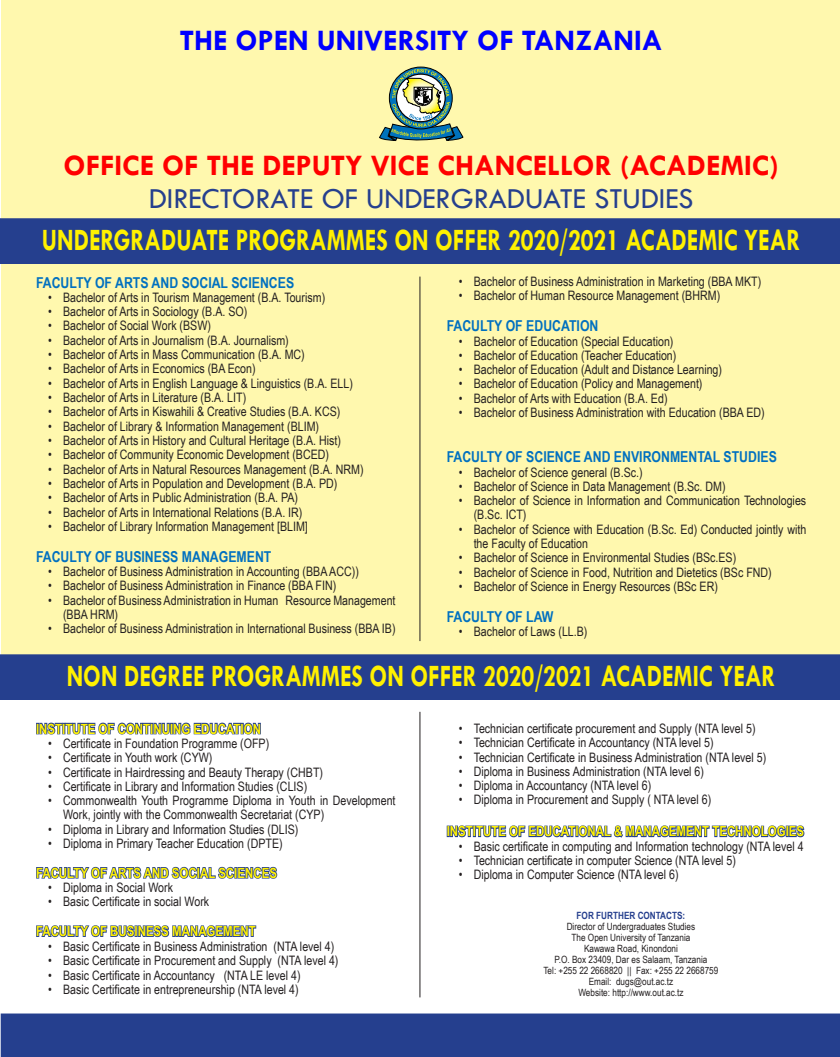
<style>
.page{position:relative;width:840px;height:1057px;background:#fff}
.page>*{position:absolute;margin:0;border:0;box-sizing:border-box;transform-origin:0 0}
.t1{font:700 31.4px "Tw Cen";color:#fff101;scale:.77 1}
.t2{font:700 30px "Tw Cen";color:#f00}
.t3{font:30px "Tw Cen";color:#253f8e}
.t4{font:700 30px "Tw Cen";color:#00f}
.t5{font:700 15px "Arial Narrow";color:#0070c0}
.t6{font:700 14px "Arial Narrow";color:#fff101}
.t7{font:13px/14.3px "Arial Narrow";color:#231f20}
.t8{font:10px "Arial Narrow";color:#231f20}
.t9{font:700 10px "Arial Narrow";color:#253f8e}
</style>
<div class="page">
<div style="left:1px;top:0;width:839px;height:698px;background:#fff8ae"></div>
<div style="left:0;top:654px;width:840px;height:45px;background:#253f8e"></div>
<div style="left:1px;top:1013px;width:839px;height:43px;background:#253f8e"></div>
<div style="left:0;top:218px;width:840px;height:45px;background:#253f8e"></div>
<svg style="left:379px;top:67px;width:84px;height:73px"></svg>
<svg style="left:36px;top:722px;width:225px;height:13px"></svg>
<svg style="left:36px;top:866px;width:242px;height:13px"></svg>
<svg style="left:36px;top:925px;width:221px;height:13px"></svg>
<div style="left:446px;top:825px;width:4px;height:11px;border:2px solid #253f8e"></div>
<svg style="left:449px;top:825px;width:356px;height:13px"></svg>
<hr style="left:419px;top:711px;width:1px;height:285px;background:#231f20">
<hr style="left:419px;top:276px;width:1px;height:364px;background:#231f20">
<p class="t4" style="left:180px;top:22px;width:484px">THE OPEN UNIVERSITY OF TANZANIA</p>
<p class="t2" style="left:63px;top:147px;width:717px">OFFICE OF THE DEPUTY VICE CHANCELLOR (ACADEMIC)</p>
<p class="t3" style="left:149px;top:180px;width:546px">DIRECTORATE OF UNDERGRADUATE STUDIES</p>
<p class="t1" style="left:42px;top:221px;width:986px">UNDERGRADUATE PROGRAMMES ON OFFER 2020/2021 ACADEMIC YEAR</p>
<p class="t7" style="left:458px;top:274px;width:304px">• Bachelor of Business Administration in Marketing (BBA MKT)</p>
<p class="t7" style="left:458px;top:288px;width:263px">• Bachelor of Human Resource Management (BHRM)</p>
<p class="t5" style="left:446px;top:314px;width:153px">FACULTY OF EDUCATION</p>
<p class="t7" style="left:458px;top:333px;width:216px">• Bachelor of Education (Special Education)</p>
<p class="t7" style="left:458px;top:347px;width:219px">• Bachelor of Education (Teacher Education)</p>
<p class="t7" style="left:458px;top:362px;width:265px">• Bachelor of Education (Adult and Distance Learning)</p>
<p class="t7" style="left:458px;top:376px;width:245px">• Bachelor of Education (Policy and Management)</p>
<p class="t7" style="left:458px;top:390px;width:210px">• Bachelor of Arts with Education (B.A. Ed)</p>
<p class="t7" style="left:458px;top:404px;width:307px">• Bachelor of Business Administration with Education (BBA ED)</p>
<p class="t5" style="left:446px;top:445px;width:332px">FACULTY OF SCIENCE AND ENVIRONMENTAL STUDIES</p>
<p class="t7" style="left:458px;top:464px;width:185px">• Bachelor of Science general (B.Sc.)</p>
<p class="t7" style="left:458px;top:478px;width:268px">• Bachelor of Science in Data Management (B.Sc. DM)</p>
<p class="t7" style="left:473px;top:492px;width:334px;text-indent:-15px">• Bachelor of Science in Information and Communication Technologies (B.Sc. ICT)</p>
<p class="t7" style="left:473px;top:521px;width:334px;text-indent:-15px">• Bachelor of Science with Education (B.Sc. Ed) Conducted jointly with the Faculty of Education</p>
<p class="t7" style="left:458px;top:550px;width:279px">• Bachelor of Science in Environmental Studies (BSc.ES)</p>
<p class="t7" style="left:458px;top:564px;width:315px">• Bachelor of Science in Food, Nutrition and Dietetics (BSc FND)</p>
<p class="t7" style="left:458px;top:578px;width:261px">• Bachelor of Science in Energy Resources (BSc ER)</p>
<p class="t5" style="left:446px;top:605px;width:108px">FACULTY OF LAW</p>
<p class="t7" style="left:458px;top:623px;width:130px">• Bachelor of Laws (LL.B)</p>
<p class="t5" style="left:36px;top:271px;width:260px">FACULTY OF ARTS AND SOCIAL SCIENCES</p>
<p class="t7" style="left:48px;top:289px;width:279px">• Bachelor of Arts in Tourism Management (B.A. Tourism)</p>
<p class="t7" style="left:48px;top:304px;width:201px">• Bachelor of Arts in Sociology (B.A. SO)</p>
<p class="t7" style="left:48px;top:318px;width:164px">• Bachelor of Social Work (BSW)</p>
<p class="t7" style="left:48px;top:332px;width:242px">• Bachelor of Arts in Journalism (B.A. Journalism)</p>
<p class="t7" style="left:48px;top:347px;width:258px">• Bachelor of Arts in Mass Communication (B.A. MC)</p>
<p class="t7" style="left:48px;top:361px;width:209px">• Bachelor of Arts in Economics (BA Econ)</p>
<p class="t7" style="left:48px;top:375px;width:306px">• Bachelor of Arts in English Language &amp; Linguistics (B.A. ELL)</p>
<p class="t7" style="left:48px;top:389px;width:200px">• Bachelor of Arts in Literature (B.A. LIT)</p>
<p class="t7" style="left:48px;top:404px;width:294px">• Bachelor of Arts in Kiswahili &amp; Creative Studies (B.A. KCS)</p>
<p class="t7" style="left:48px;top:418px;width:272px">• Bachelor of Library &amp; Information Management (BLIM)</p>
<p class="t7" style="left:48px;top:432px;width:294px">• Bachelor of Arts in History and Cultural Heritage (B.A. Hist)</p>
<p class="t7" style="left:48px;top:447px;width:282px">• Bachelor of Community Economic Development (BCED)</p>
<p class="t7" style="left:48px;top:461px;width:317px">• Bachelor of Arts in Natural Resources Management (B.A. NRM)</p>
<p class="t7" style="left:48px;top:475px;width:291px">• Bachelor of Arts in Population and Development (B.A. PD)</p>
<p class="t7" style="left:48px;top:490px;width:252px">• Bachelor of Arts in Public Administration (B.A. PA)</p>
<p class="t7" style="left:48px;top:504px;width:256px">• Bachelor of Arts in International Relations (B.A. IR)</p>
<p class="t7" style="left:48px;top:518px;width:261px">• Bachelor of Library Information Management [BLIM]</p>
<p class="t5" style="left:36px;top:545px;width:237px">FACULTY OF BUSINESS MANAGEMENT</p>
<p class="t7" style="left:48px;top:563px;width:312px">• Bachelor of Business Administration in Accounting (BBA ACC))</p>
<p class="t7" style="left:48px;top:578px;width:290px">• Bachelor of Business Administration in Finance (BBA FIN)</p>
<p class="t7" style="left:63px;top:592px;width:334px;text-indent:-15px">• Bachelor of Business Administration in Human Resource Management (BBA HRM)</p>
<p class="t7" style="left:48px;top:620px;width:349px">• Bachelor of Business Administration in International Business (BBA IB)</p>
<p class="t1" style="left:67px;top:656px;width:922px">NON DEGREE PROGRAMMES ON OFFER 2020/2021 ACADEMIC YEAR</p>
<p class="t7" style="left:458px;top:720px;width:298px">• Technician certificate procurement and Supply (NTA level 5)</p>
<p class="t7" style="left:458px;top:734px;width:256px">• Technician Certificate in Accountancy (NTA level 5)</p>
<p class="t7" style="left:458px;top:749px;width:309px">• Technician Certificate in Business Administration (NTA level 5)</p>
<p class="t7" style="left:458px;top:763px;width:247px">• Diploma in Business Administration (NTA level 6)</p>
<p class="t7" style="left:458px;top:777px;width:194px">• Diploma in Accountancy (NTA level 6)</p>
<p class="t7" style="left:458px;top:791px;width:254px">• Diploma in Procurement and Supply ( NTA level 6)</p>
<p class="t6" style="left:446px;top:820px;width:359px">INSTITUTE OF EDUCATIONAL &amp; MANAGEMENT TECHNOLOGIES</p>
<p class="t7" style="left:458px;top:838px;width:346px">• Basic certificate in computing and Information technology (NTA level 4</p>
<p class="t7" style="left:458px;top:852px;width:279px">• Technician certificate in computer Science (NTA level 5)</p>
<p class="t7" style="left:458px;top:866px;width:221px">• Diploma in Computer Science (NTA level 6)</p>
<p class="t9" style="left:576px;top:907px;width:110px">FOR FURTHER CONTACTS:</p>
<p class="t8" style="left:566px;top:918px;width:130px">Director of Undergraduates Studies</p>
<p class="t8" style="left:571px;top:929px;width:120px">The Open University of Tanzania</p>
<p class="t8" style="left:584px;top:940px;width:95px">Kawawa Road, Kinondoni</p>
<p class="t8" style="left:554px;top:951px;width:154px">P.O. Box 23409, Dar es Salaam, Tanzania</p>
<p class="t8" style="left:543px;top:962px;width:176px">Tel: +255 22 2668820 || Fax: +255 22 2668759</p>
<p class="t8" style="left:588px;top:973px;width:86px">Email: dugs@out.ac.tz</p>
<p class="t8" style="left:578px;top:984px;width:107px">Website: http://www.out.ac.tz</p>
<p class="t6" style="left:36px;top:717px;width:226px">INSTITUTE OF CONTINUING EDUCATION</p>
<p class="t7" style="left:48px;top:735px;width:223px">• Certificate in Foundation Programme (OFP)</p>
<p class="t7" style="left:48px;top:749px;width:166px">• Certificate in Youth work (CYW)</p>
<p class="t7" style="left:48px;top:764px;width:276px">• Certificate in Hairdressing and Beauty Therapy (CHBT)</p>
<p class="t7" style="left:48px;top:778px;width:261px">• Certificate in Library and Information Studies (CLIS)</p>
<p class="t7" style="left:63px;top:792px;width:334px;text-indent:-15px">• Commonwealth Youth Programme Diploma in Youth in Development<br>Work, jointly with the Commonwealth Secretariat (CYP)</p>
<p class="t7" style="left:48px;top:821px;width:252px">• Diploma in Library and Information Studies (DLIS)</p>
<p class="t7" style="left:48px;top:835px;width:236px">• Diploma in Primary Teacher Education (DPTE)</p>
<p class="t6" style="left:36px;top:861px;width:242px">FACULTY OF ARTS AND SOCIAL SCIENCES</p>
<p class="t7" style="left:48px;top:879px;width:127px">• Diploma in Social Work</p>
<p class="t7" style="left:48px;top:893px;width:163px">• Basic Certificate in social Work</p>
<p class="t6" style="left:36px;top:920px;width:221px">FACULTY OF BUSINESS MANAGEMENT</p>
<p class="t7" style="left:48px;top:937px;width:288px">• Basic Certificate in Business Administration (NTA level 4)</p>
<p class="t7" style="left:48px;top:952px;width:292px">• Basic Certificate in Procurement and Supply (NTA level 4)</p>
<p class="t7" style="left:48px;top:967px;width:254px">• Basic Certificate in Accountancy (NTA LE level 4)</p>
<p class="t7" style="left:48px;top:981px;width:252px">• Basic Certificate in entrepreneurship (NTA level 4)</p>
</div>
